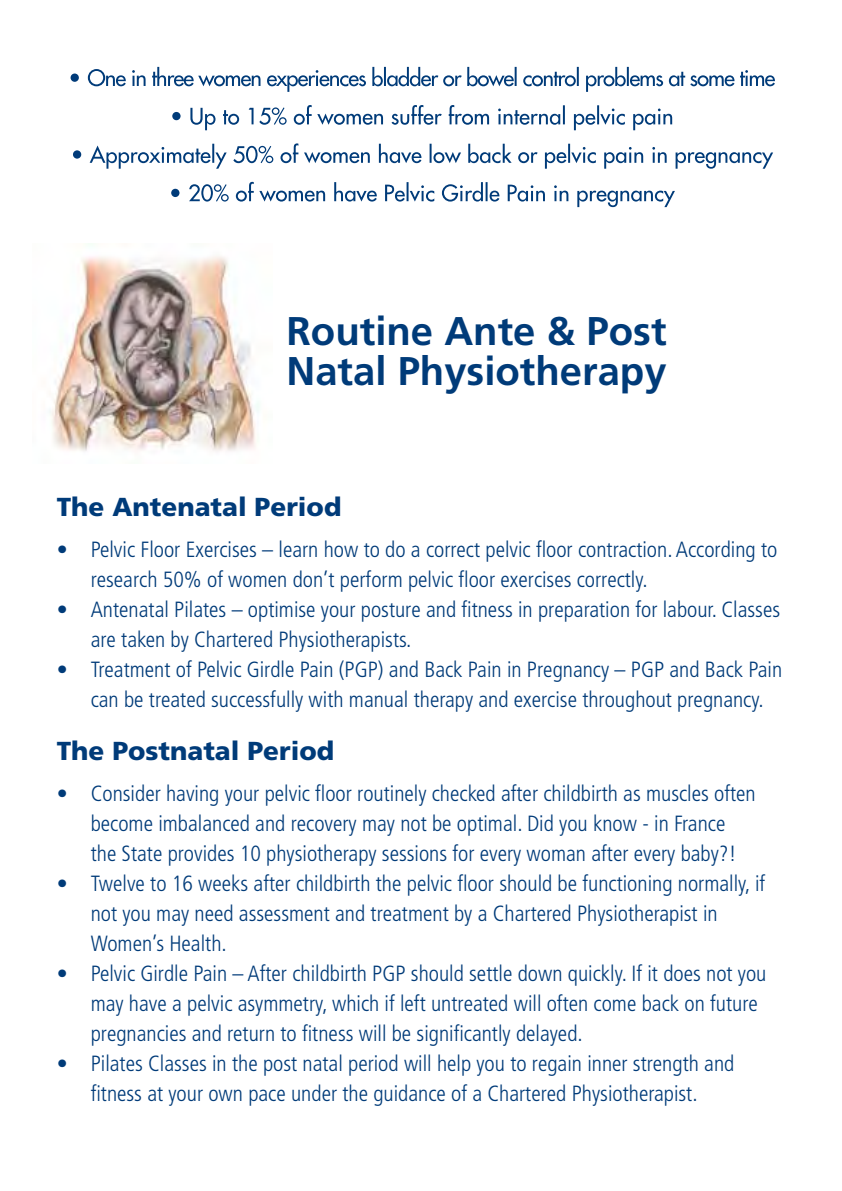
<style>
.page{position:relative;width:842px;height:1191px;background:#fff}
.page>*{position:absolute;margin:0;border:0;box-sizing:border-box;transform-origin:0 0}
.t1{font:700 40px/40px "Frutiger";color:#003b79}
.t2{font:900 26px "Frutiger";color:#003b79}
.t3{font:300 condensed 22px/30px "Frutiger";color:#003b79}
</style>
<div class="page">
<img style="left:51px;top:256px;width:209px;height:196px">
<svg style="left:171px;top:182px;width:504px;height:25px"></svg>
<svg style="left:73px;top:143px;width:700px;height:26px"></svg>
<svg style="left:172px;top:105px;width:500px;height:25px"></svg>
<svg style="left:71px;top:67px;width:704px;height:25px"></svg>
<p class="t1" style="left:286px;top:310px;width:382px">Routine Ante &amp; Post<br>Natal Physiotherapy</p>
<p class="t2" style="left:57px;top:491px;width:286px">The Antenatal Period</p>
<p class="t3" style="left:91px;top:534px;width:688px;text-indent:-34px">• Pelvic Floor Exercises – learn how to do a correct pelvic floor contraction. According to research 50% of women don’t perform pelvic floor exercises correctly.</p>
<p class="t3" style="left:91px;top:594px;width:691px;text-indent:-34px">• Antenatal Pilates – optimise your posture and fitness in preparation for labour. Classes are taken by Chartered Physiotherapists.</p>
<p class="t3" style="left:91px;top:654px;width:693px;text-indent:-34px">• Treatment of Pelvic Girdle Pain (PGP) and Back Pain in Pregnancy – PGP and Back Pain can be treated successfully with manual therapy and exercise throughout pregnancy.</p>
<p class="t2" style="left:57px;top:735px;width:279px">The Postnatal Period</p>
<p class="t3" style="left:91px;top:778px;width:666px;text-indent:-34px">• Consider having your pelvic floor routinely checked after childbirth as muscles often become imbalanced and recovery may not be optimal. Did you know - in France the State provides 10 physiotherapy sessions for every woman after every baby?!</p>
<p class="t3" style="left:91px;top:868px;width:676px;text-indent:-34px">• Twelve to 16 weeks after childbirth the pelvic floor should be functioning normally, if not you may need assessment and treatment by a Chartered Physiotherapist in<br>Women’s Health.</p>
<p class="t3" style="left:91px;top:958px;width:677px;text-indent:-34px">• Pelvic Girdle Pain – After childbirth PGP should settle down quickly. If it does not you may have a pelvic asymmetry, which if left untreated will often come back on future pregnancies and return to fitness will be significantly delayed.</p>
<p class="t3" style="left:57px;top:1048px;width:679px;text-align:center">• Pilates Classes in the post natal period will help you to regain inner strength and fitness at your own pace under the guidance of a Chartered Physiotherapist.</p>
</div>
